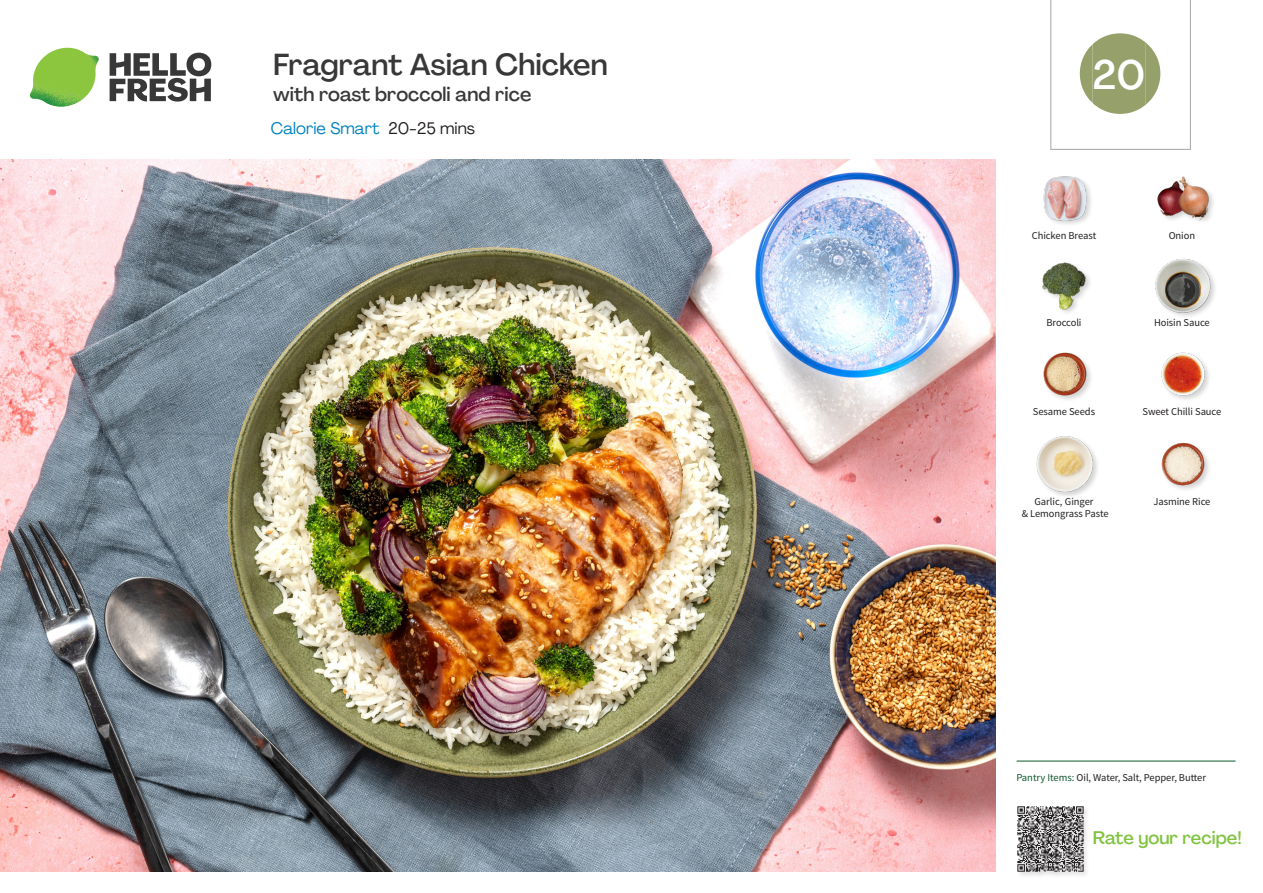
<style>
.page{position:relative;width:1263px;height:893px;background:#fff}
.page>*{position:absolute;margin:0;border:0;box-sizing:border-box;transform-origin:0 0}
._24_Recipe_Nr_Bag{font:500 40.5px "Agrandir";color:#fff}
._15_Titel_UK{font:500 30px "Agrandir";letter-spacing:-.005em;color:#383839}
._15_Titel_UK-2{font:500 19.5px "Agrandir";color:#383839}
.t1{font:500 18px "Agrandir";color:#81c340}
._02_Box_Type{font:16.5px "Agrandir";color:#0082bf}
._18_FRONT_ingredients_UK{font:10.5px "Source Sans Pro";letter-spacing:-.005em;color:#231f20}
.t2{font:10.5px "Source Sans Variable";letter-spacing:-.005em;color:#231f20}
.s1{color:#231f20}
.s2{color:#fff}
.s3{font-family:"Source Sans Pro";color:#0e572c}
</style>
<div class="page">
<svg style="left:110px;top:53px;width:101px;height:49px"></svg>
<img style="left:30px;top:48px;width:69px;height:59px">
<img style="left:0;top:159px;width:995px;height:713px">
<hr style="left:1016px;top:761px;width:219px;height:1px;background:#0e572c">
<div style="left:1016px;top:805px;width:74px;height:74px;background:#f9f9f9"></div>
<img style="left:1017px;top:806px;width:69px;height:69px">
<div style="left:1156px;top:176px;width:60px;height:50px;background:#231f20;opacity:.2"></div>
<img style="left:1156px;top:176px;width:56px;height:50px">
<img style="left:1043px;top:176px;width:48px;height:48px">
<div style="left:1154px;top:258px;width:64px;height:62px;background:#231f20;opacity:.2"></div>
<img style="left:1154px;top:258px;width:58px;height:56px">
<img style="left:1042px;top:262px;width:48px;height:51px">
<img style="left:1161px;top:352px;width:48px;height:48px">
<img style="left:1043px;top:352px;width:48px;height:48px">
<img style="left:1161px;top:442px;width:48px;height:48px">
<div style="left:1035px;top:435px;width:65px;height:64px;background:#231f20;opacity:.2"></div>
<img style="left:1036px;top:435px;width:58px;height:58px">
<svg style="left:1050px;top:0;width:141px;height:150px"></svg>
<p class="_15_Titel_UK" style="left:273px;top:46px;width:336px">Fragrant Asian Chicken</p>
<p class="_15_Titel_UK-2" style="left:273px;top:82px;width:260px">with roast broccoli and rice</p>
<p class="_02_Box_Type" style="left:271px;top:118px;width:206px">Calorie Smart <span class="s1">20-25 mins</span></p>
<p class="_24_Recipe_Nr_Bag" style="left:1092px;top:50px;width:54px">20</p>
<p class="_18_FRONT_ingredients_UK" style="left:1032px;top:229px;width:66px">Chicken Breast</p>
<p class="_18_FRONT_ingredients_UK" style="left:1169px;top:229px;width:28px">Onion</p>
<p class="_18_FRONT_ingredients_UK" style="left:1046px;top:316px;width:37px">Broccoli</p>
<p class="_18_FRONT_ingredients_UK" style="left:1154px;top:316px;width:57px">Hoisin Sauce</p>
<p class="_18_FRONT_ingredients_UK" style="left:1033px;top:405px;width:64px">Sesame Seeds</p>
<p class="_18_FRONT_ingredients_UK" style="left:1142px;top:405px;width:80px">Sweet Chilli Sauce</p>
<p class="_18_FRONT_ingredients_UK" style="left:1034px;top:495px;width:60px">Garlic,<span class="s2">,</span>Ginger</p>
<p class="_18_FRONT_ingredients_UK" style="left:1153px;top:495px;width:59px">Jasmine Rice</p>
<p class="_18_FRONT_ingredients_UK" style="left:1022px;top:507px;width:88px">&amp; Lemongrass Paste</p>
<p class="t2" style="left:1016px;top:771px;width:191px"><span class="s3">Pantry Items:</span> Oil, Water, Salt, Pepper, Butter</p>
<h3 class="t1" style="left:1093px;top:827px;width:150px">Rate your recipe!</h3>
</div>
